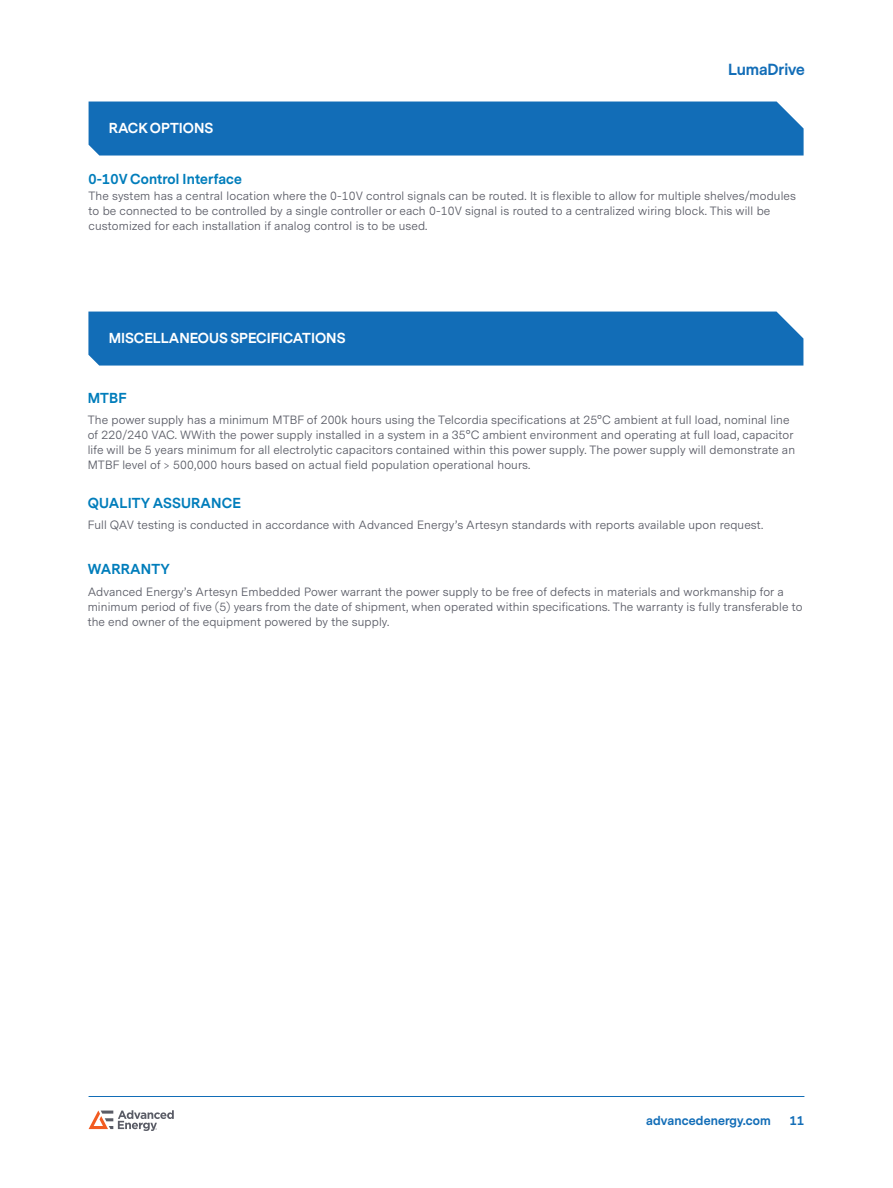
<style>
.page{position:relative;width:893px;height:1188px;background:#fff}
.page>*{position:absolute;margin:0;border:0;box-sizing:border-box;transform-origin:0 0}
.t1{font:700 15px "Messina Sans";letter-spacing:-.01em;color:#126db7}
.table_text{font:700 13.5px "Messina Sans";letter-spacing:.01em;color:#007dbb}
.Heading_1{font:700 13.5px "Messina Sans";color:#fff}
.table_text-2{font:12px/15px "Messina Sans";letter-spacing:.01em;color:#5a5c66}
.t2{font:700 12px "Messina Sans";letter-spacing:.01em;color:#126db7}
</style>
<div class="page">
<hr style="left:89px;top:1096px;width:715px;height:1px;background:#126db7">
<svg style="left:89px;top:1110px;width:85px;height:21px"></svg>
<div style="left:89px;top:102px;width:715px;height:54px;background:#126db7"></div>
<div style="left:88px;top:312px;width:715px;height:54px;background:#126db7"></div>
<p class="Heading_1" style="left:109px;top:119px;width:106px">RACK OPTIONS</p>
<p class="t1" style="left:728px;top:59px;width:78px">LumaDrive</p>
<p class="table_text" style="left:89px;top:169px;width:155px">0-10V Control Interface</p>
<p class="table_text-2" style="left:89px;top:189px;width:709px">The system has a central location where the 0-10V control signals can be routed. It is flexible to allow for multiple shelves/modules to be connected to be controlled by a single controller or each 0-10V signal is routed to a centralized wiring block. This will be customized for each installation if analog control is to be used.</p>
<p class="Heading_1" style="left:109px;top:329px;width:238px">MISCELLANEOUS SPECIFICATIONS</p>
<p class="table_text" style="left:88px;top:388px;width:40px">MTBF</p>
<p class="table_text-2" style="left:88px;top:413px;width:709px">The power supply has a minimum MTBF of 200k hours using the Telcordia specifications at 25°C ambient at full load, nominal line of 220/240 VAC. WWith the power supply installed in a system in a 35°C ambient environment and operating at full load, capacitor life will be 5 years minimum for all electrolytic capacitors contained within this power supply. The power supply will demonstrate an MTBF level of &gt; 500,000 hours based on actual field population operational hours.</p>
<p class="table_text" style="left:88px;top:493px;width:155px">QUALITY ASSURANCE</p>
<p class="table_text-2" style="left:88px;top:518px;width:677px">Full QAV testing is conducted in accordance with Advanced Energy’s Artesyn standards with reports available upon request.</p>
<p class="table_text" style="left:88px;top:560px;width:84px">WARRANTY</p>
<p class="table_text-2" style="left:88px;top:585px;width:716px">Advanced Energy’s Artesyn Embedded Power warrant the power supply to be free of defects in materials and workmanship for a minimum period of five (5) years from the date of shipment, when operated within specifications. The warranty is fully transferable to the end owner of the equipment powered by the supply.</p>
<p class="t2" style="left:646px;top:1113px;width:126px">advancedenergy.com</p>
<p class="t2" style="left:790px;top:1113px;width:16px">11</p>
</div>
